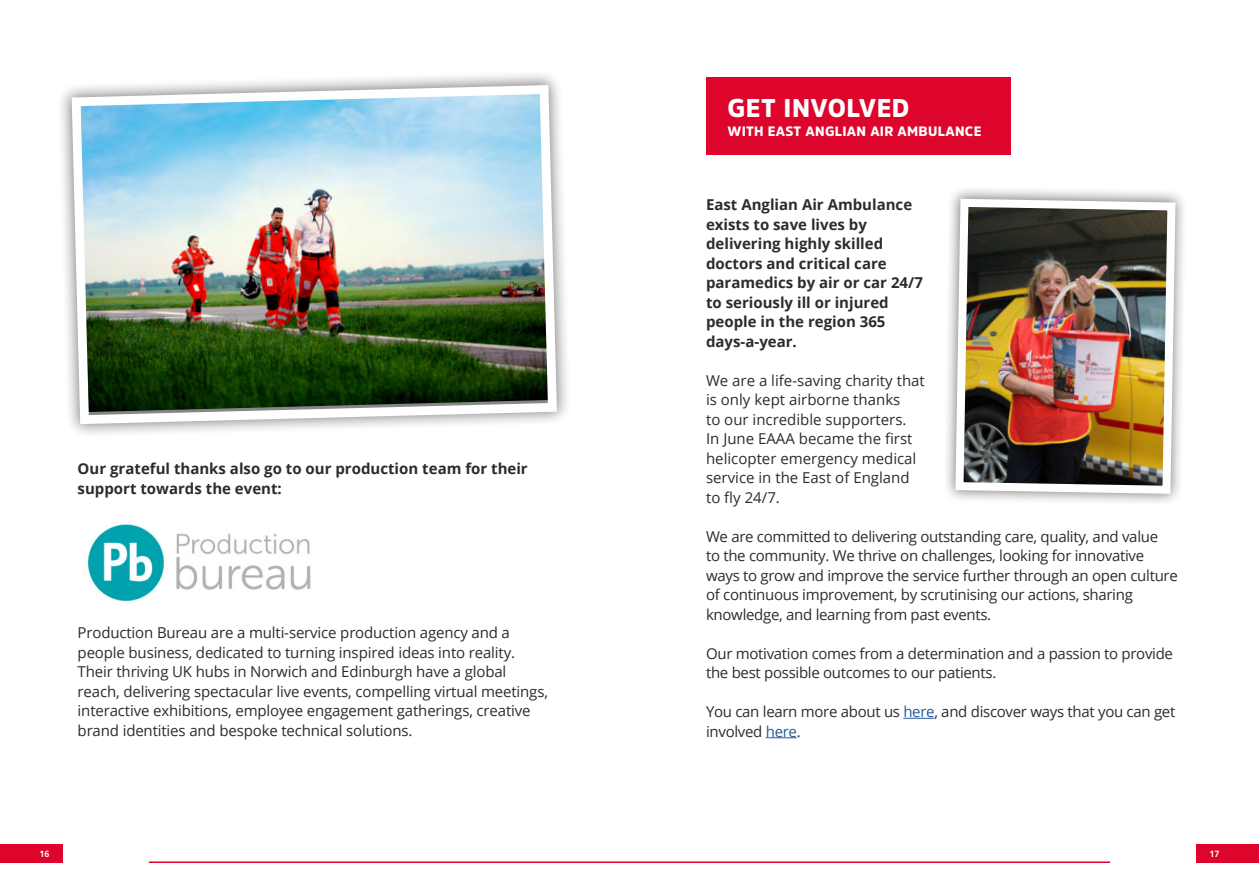
<style>
.page{position:relative;width:1259px;height:893px;background:#fff}
.page>*{position:absolute;margin:0;border:0;box-sizing:border-box;transform-origin:0 0}
.t1{font:900 25.5px "Amsi Pro";letter-spacing:.02em;color:#fff}
.t2{font:15px/19.5px "Open Sans";letter-spacing:-.01em;color:#2b2c2e}
.t3{font:700 15px/19.5px "Open Sans";color:#2b2c2e}
.t4{font:900 13.5px "Amsi Pro";letter-spacing:.02em;color:#fff}
.t5{font:700 9px "Frutiger LT Std";color:#fff}
.s1{color:#275b9b}
</style>
<div class="page">
<div style="left:0;top:844px;width:62px;height:19px;background:#dd052b"></div>
<div style="left:1196px;top:844px;width:63px;height:19px;background:#dd052b"></div>
<div style="left:706px;top:77px;width:304px;height:77px;background:#dd052b"></div>
<hr style="left:903px;top:718px;width:31px;height:1px;background:#275b9b">
<hr style="left:766px;top:737px;width:30px;height:1px;background:#275b9b">
<svg style="left:946px;top:189px;width:238px;height:313px;fill:#f3f3f3"></svg>
<img style="left:951px;top:195px;width:228px;height:303px">
<svg style="left:61px;top:74px;width:506px;height:360px"></svg>
<img style="left:67px;top:81px;width:494px;height:348px">
<img style="left:88px;top:524px;width:223px;height:77px">
<hr style="left:149px;top:861px;width:961px;height:2px;background:#dd052b">
<p class="t3" style="left:78px;top:459px;width:452px">Our grateful thanks also go to our production team for their support towards the event:</p>
<p class="t2" style="left:78px;top:623px;width:472px">Production Bureau are a multi-service production agency and a people business, dedicated to turning inspired ideas into reality.<br>Their thriving UK hubs in Norwich and Edinburgh have a global reach, delivering spectacular live events, compelling virtual meetings, interactive exhibitions, employee engagement gatherings, creative brand identities and bespoke technical solutions.</p>
<h1 class="t1" style="left:727px;top:90px;width:183px">GET INVOLVED</h1>
<p class="t4" style="left:727px;top:122px;width:255px">WITH EAST ANGLIAN AIR AMBULANCE</p>
<p class="t3" style="left:706px;top:195px;width:218px">East Anglian Air Ambulance exists to save lives by delivering highly skilled doctors and critical care paramedics by air or car 24/7 to seriously ill or injured people in the region 365 days-a-year.</p>
<p class="t2" style="left:706px;top:370px;width:220px">We are a life-saving charity that is only kept airborne thanks<br>to our incredible supporters.<br>In June EAAA became the first helicopter emergency medical service in the East of England to fly 24/7.</p>
<p class="t2" style="left:706px;top:526px;width:473px">We are committed to delivering outstanding care, quality, and value<br>to the community. We thrive on challenges, looking for innovative ways to grow and improve the service further through an open culture of continuous improvement, by scrutinising our actions, sharing knowledge, and learning from past events.</p>
<p class="t2" style="left:706px;top:643px;width:468px">Our motivation comes from a determination and a passion to provide the best possible outcomes to our patients.</p>
<p class="t2" style="left:706px;top:702px;width:471px">You can learn more about us <span class="s1">here</span>, and discover ways that you can get involved <span class="s1">here</span>.</p>
<p class="t5" style="left:39px;top:848px;width:12px">16</p>
<p class="t5" style="left:1209px;top:848px;width:12px">17</p>
</div>
